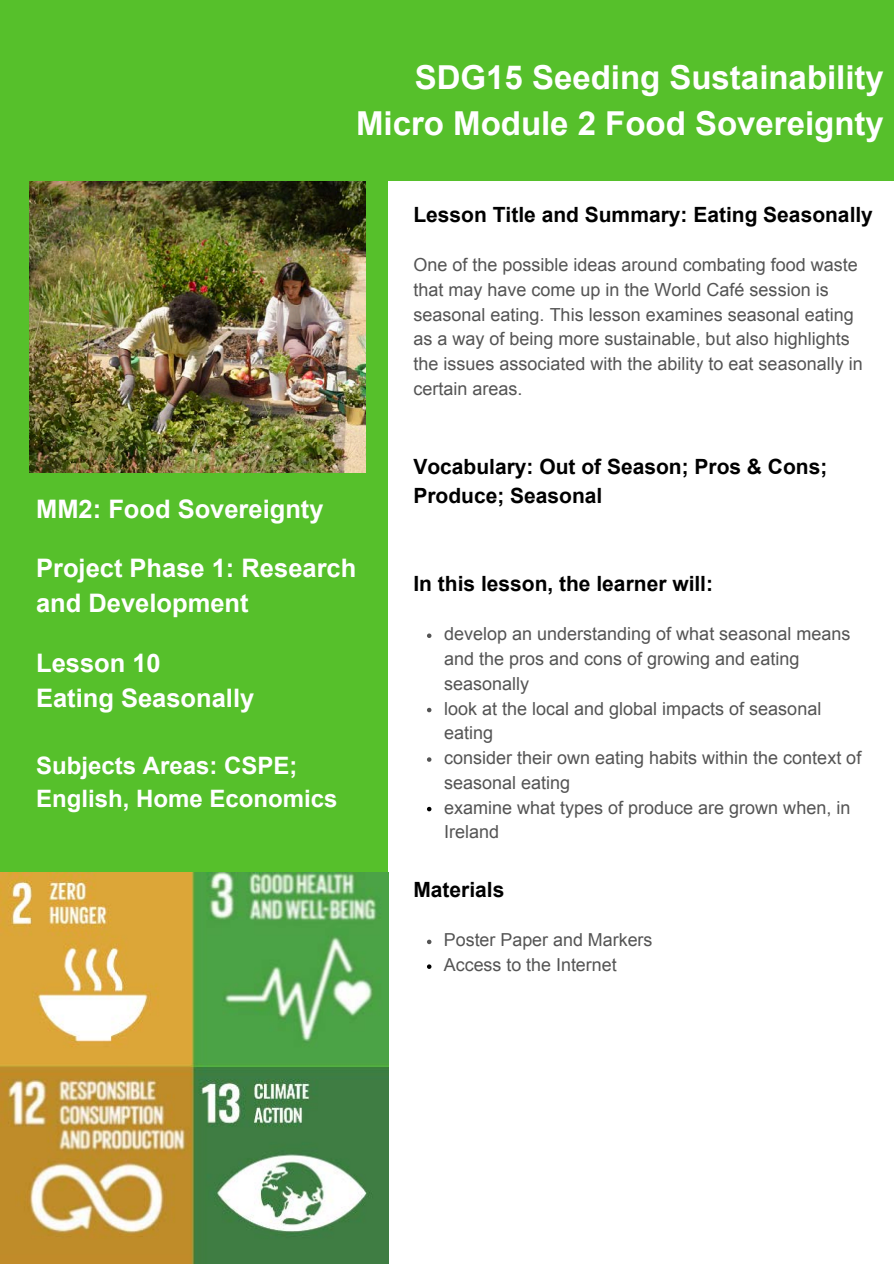
<style>
.page{position:relative;width:894px;height:1264px;background:#fff}
.page>*{position:absolute;margin:0;border:0;box-sizing:border-box;transform-origin:0 0}
.t1{font:700 33px/46.2px "Arial";color:#fff;text-align:right}
.t2{font:700 25.5px/34.8px "Arial";color:#fff}
.t3{font:700 24px/32.7px "Arial";color:#fff}
.t4{font:700 21px/29.2px "Arial";color:#000}
.t5{font:18px/24.8px "Arial";color:#545454}
.t6{font:17.85px "Arial";color:#545454}
</style>
<div class="page">
<div style="left:0;top:0;width:893px;height:1263px;background:#56c02b"></div>
<div style="left:388px;top:181px;width:505px;height:1082px;background:#fff"></div>
<svg style="left:427px;top:633px;width:4px;height:5px"></svg>
<svg style="left:427px;top:707px;width:4px;height:5px"></svg>
<svg style="left:427px;top:757px;width:4px;height:4px"></svg>
<svg style="left:427px;top:806px;width:4px;height:5px"></svg>
<svg style="left:427px;top:939px;width:4px;height:5px"></svg>
<svg style="left:427px;top:964px;width:4px;height:4px"></svg>
<img style="left:29px;top:181px;width:336px;height:292px">
<img style="left:0;top:872px;width:388px;height:391px">
<h1 class="t1" style="left:356px;top:54px;width:529px">SDG15 Seeding Sustainability<br>Micro Module 2 Food Sovereignty</h1>
<p class="t2" style="left:36px;top:491px;width:289px">MM2: Food Sovereignty</p>
<p class="t2" style="left:36px;top:551px;width:321px">Project Phase 1: Research and Development</p>
<p class="t2" style="left:36px;top:645px;width:219px">Lesson 10<br>Eating Seasonally</p>
<h3 class="t3" style="left:36px;top:749px;width:303px">Subjects Areas: CSPE;<br>English, Home Economics</h3>
<p class="t4" style="left:413px;top:200px;width:461px">Lesson Title and Summary: Eating Seasonally</p>
<h2 class="t5" style="left:413px;top:252px;width:450px">One of the possible ideas around combating food waste that may have come up in the World Café session is seasonal eating. This lesson examines seasonal eating as a way of being more sustainable, but also highlights the issues associated with the ability to eat seasonally in certain areas.</h2>
<h2 class="t4" style="left:413px;top:452px;width:415px">Vocabulary: Out of Season; Pros &amp; Cons;<br>Produce; Seasonal</h2>
<h2 class="t4" style="left:413px;top:569px;width:301px">In this lesson, the learner will:</h2>
<h2 class="t5" style="left:444px;top:621px;width:408px">develop an understanding of what seasonal means and the pros and cons of growing and eating seasonally</h2>
<p class="t5" style="left:444px;top:696px;width:378px">look at the local and global impacts of seasonal eating</p>
<h3 class="t5" style="left:444px;top:745px;width:418px">consider their own eating habits within the context of seasonal eating</h3>
<p class="t5" style="left:444px;top:795px;width:407px">examine what types of produce are grown when, in<br>Ireland</p>
<h3 class="t4" style="left:413px;top:875px;width:92px">Materials</h3>
<h3 class="t6" style="left:444px;top:930px;width:210px">Poster Paper and Markers</h3>
<p class="t6" style="left:444px;top:955px;width:174px">Access to the Internet</p>
</div>
